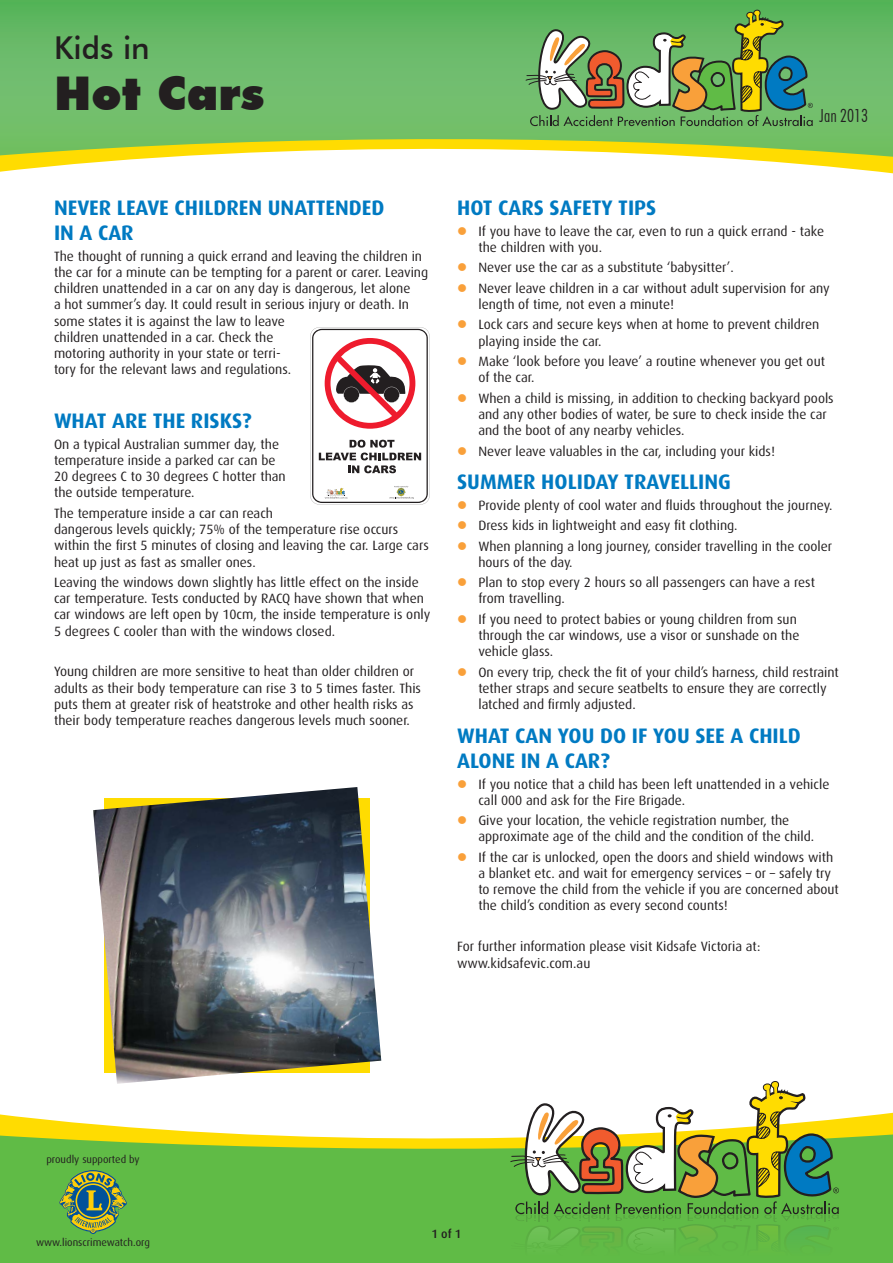
<style>
.page{position:relative;width:893px;height:1263px;background:#fff}
.page>*{position:absolute;margin:0;border:0;box-sizing:border-box;transform-origin:0 0}
.t1{font:900 46.5px "Futura BT";color:#231f20}
.t2{font:500 31.5px "Futura BT";color:#231f20}
.t3{font:700 21px/25.2px "Dax";color:#007ac2}
.t4{font:300 condensed 18px "Futura BT";color:#231f20}
.t5{font:13.5px/16.2px "Dax";color:#231f20}
.t6{font:500 12px "Dax";color:#231f20}
.t7{font:10.5px "Dax";color:#231f20}
</style>
<div class="page">
<svg style="left:0;top:157px;width:893px;height:17px"></svg>
<svg style="left:0;top:1112px;width:893px;height:22px"></svg>
<svg style="left:0;top:0;width:893px;height:157px;background:#79bf63"></svg>
<svg style="left:0;top:1134px;width:893px;height:129px;background:#6dbe43"></svg>
<svg style="left:510px;top:1081px;width:329px;height:182px"></svg>
<svg style="left:526px;top:10px;width:287px;height:122px;background:#7aa866"></svg>
<img style="left:93px;top:787px;width:288px;height:297px">
<svg style="left:310px;top:327px;width:119px;height:178px"></svg>
<svg style="left:59px;top:1170px;width:68px;height:64px;background:#6c9952"></svg>
<h2 class="t2" style="left:54px;top:28px;width:97px">Kids in</h2>
<h1 class="t1" style="left:54px;top:65px;width:211px">Hot Cars</h1>
<h3 class="t4" style="left:819px;top:104px;width:50px">Jan 2013</h3>
<h3 class="t3" style="left:54px;top:195px;width:332px">NEVER LEAVE CHILDREN UNATTENDED<br>IN A CAR</h3>
<p class="t5" style="left:54px;top:248px;width:376px">The thought of running a quick errand and leaving the children in the car for a minute can be tempting for a parent or carer. Leaving children unattended in a car on any day is dangerous, let alone<br>a hot summer’s day. It could result in serious injury or death. In some states it is against the law to leave<br>children unattended in a car. Check the<br>motoring authority in your state or terri-<br>tory for the relevant laws and regulations.</p>
<h3 class="t3" style="left:54px;top:409px;width:199px">WHAT ARE THE RISKS?</h3>
<p class="t5" style="left:54px;top:436px;width:233px">On a typical Australian summer day, the temperature inside a parked car can be 20 degrees C to 30 degrees C hotter than the outside temperature.</p>
<p class="t5" style="left:54px;top:505px;width:376px">The temperature inside a car can reach<br>dangerous levels quickly; 75% of the temperature rise occurs within the first 5 minutes of closing and leaving the car. Large cars heat up just as fast as smaller ones.</p>
<p class="t5" style="left:54px;top:574px;width:378px">Leaving the windows down slightly has little effect on the inside car temperature. Tests conducted by RACQ have shown that when car windows are left open by 10cm, the inside temperature is only 5 degrees C cooler than with the windows closed.</p>
<p class="t5" style="left:54px;top:664px;width:369px">Young children are more sensitive to heat than older children or adults as their body temperature can rise 3 to 5 times faster. This puts them at greater risk of heatstroke and other health risks as their body temperature reaches dangerous levels much sooner.</p>
<h3 class="t3" style="left:457px;top:195px;width:201px">HOT CARS SAFETY TIPS</h3>
<p class="t5" style="left:478px;top:223px;width:347px">If you have to leave the car, even to run a quick errand - take the children with you.</p>
<p class="t5" style="left:478px;top:257px;width:353px;line-height:20.4px">Never use the car as a substitute ‘babysitter’.<br>Never leave children in a car without adult supervision for any</p>
<p class="t5" style="left:478px;top:294px;width:342px;line-height:20.4px">length of time, not even a minute!<br>Lock cars and secure keys when at home to prevent children</p>
<p class="t5" style="left:478px;top:331px;width:348px;line-height:20.4px">playing inside the car.<br>Make ‘look before you leave’ a routine whenever you get out</p>
<p class="t5" style="left:478px;top:367px;width:357px;line-height:20.4px">of the car.<br>When a child is missing, in addition to checking backyard pools</p>
<p class="t5" style="left:478px;top:406px;width:350px">and any other bodies of water, be sure to check inside the car and the boot of any nearby vehicles.</p>
<p class="t5" style="left:478px;top:443px;width:298px">Never leave valuables in the car, including your kids!</p>
<h3 class="t3" style="left:457px;top:469px;width:275px">SUMMER HOLIDAY TRAVELLING</h3>
<p class="t5" style="left:478px;top:495px;width:356px;line-height:20.4px">Provide plenty of cool water and fluids throughout the journey.<br>Dress kids in lightweight and easy fit clothing.<br>When planning a long journey, consider travelling in the cooler</p>
<p class="t5" style="left:478px;top:552px;width:338px;line-height:20.4px">hours of the day.<br>Plan to stop every 2 hours so all passengers can have a rest</p>
<p class="t5" style="left:478px;top:589px;width:320px;line-height:20.4px">from travelling.<br>If you need to protect babies or young children from sun</p>
<p class="t5" style="left:478px;top:627px;width:323px">through the car windows, use a visor or sunshade on the vehicle glass.</p>
<p class="t5" style="left:478px;top:664px;width:362px">On every trip, check the fit of your child’s harness, child restraint tether straps and secure seatbelts to ensure they are correctly latched and firmly adjusted.</p>
<h3 class="t3" style="left:457px;top:723px;width:345px">WHAT CAN YOU DO IF YOU SEE A CHILD<br>ALONE IN A CAR?</h3>
<p class="t5" style="left:478px;top:776px;width:353px">If you notice that a child has been left unattended in a vehicle call 000 and ask for the Fire Brigade.</p>
<p class="t5" style="left:478px;top:812px;width:337px">Give your location, the vehicle registration number, the approximate age of the child and the condition of the child.</p>
<p class="t5" style="left:478px;top:849px;width:362px">If the car is unlocked, open the doors and shield windows with a blanket etc. and wait for emergency services – or – safely try to remove the child from the vehicle if you are concerned about the child’s condition as every second counts!</p>
<p class="t5" style="left:457px;top:939px;width:305px">For further information please visit Kidsafe Victoria at: www.kidsafevic.com.au</p>
<p class="t7" style="left:46px;top:1154px;width:95px">proudly supported by</p>
<p class="t7" style="left:36px;top:1237px;width:115px">www.lionscrimewatch.org</p>
<p class="t6" style="left:431px;top:1227px;width:31px">1 of 1</p>
</div>
